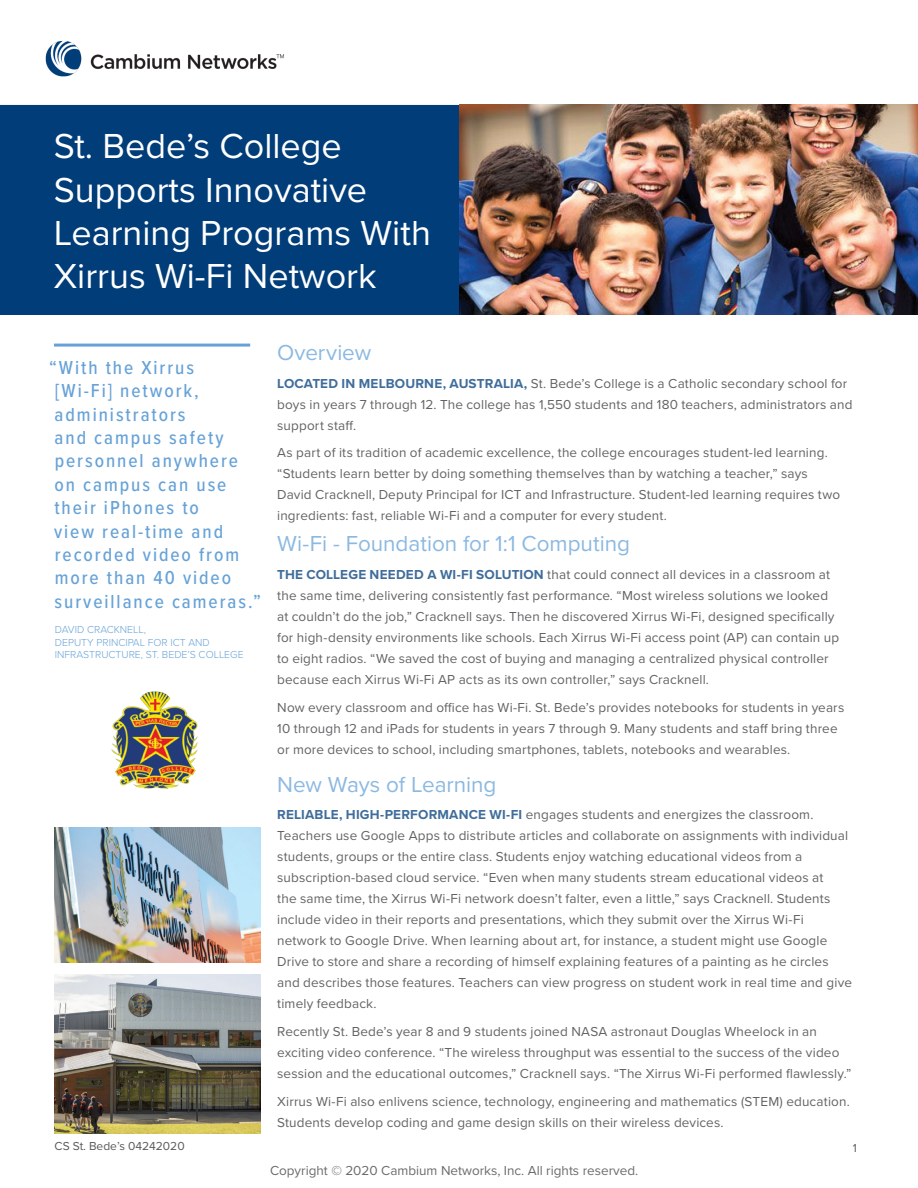
<style>
.page{position:relative;width:918px;height:1188px;background:#fff}
.page>*{position:absolute;margin:0;border:0;box-sizing:border-box;transform-origin:0 0}
.t1{font:36px/43.2px "Proxima Nova";color:#fff}
.Body_Copy{font:22.5px "Proxima Nova";color:#8cb9e1}
.t2{font:500 19.5px/23.4px "Proxima Nova Cond";letter-spacing:.1em;color:#66a2d7}
.Body_Copy-2{font:13.5px/21px "Proxima Nova";letter-spacing:.01em;color:#636366}
.t3{font:13.5px "Proxima Nova";color:#6b6b6e}
.t4{font:12px "Proxima Nova";color:#58595b}
.t5{font:300 10.5px/12.6px "Proxima Nova";color:#66a2d7}
.s1{font-weight:700;color:#406d9b}
</style>
<div class="page">
<div style="left:0;top:105px;width:918px;height:210px;background:#003d79"></div>
<img style="left:45px;top:40px;width:239px;height:37px">
<hr style="left:54px;top:344px;width:196px;height:3px;background:#66a2d7">
<img style="left:459px;top:105px;width:459px;height:210px">
<img style="left:111px;top:691px;width:87px;height:98px">
<img style="left:54px;top:974px;width:207px;height:159px">
<img style="left:54px;top:827px;width:207px;height:135px">
<h1 class="t1" style="left:54px;top:123px;width:379px">St. Bede’s College<br>Supports Innovative<br>Learning Programs With<br>Xirrus Wi-Fi Network</h1>
<p class="t2" style="left:49px;top:355px;width:213px">“With the Xirrus<br>[Wi-Fi] network, administrators<br>and campus safety personnel anywhere<br>on campus can use their iPhones to<br>view real-time and recorded video from more than 40 video surveillance cameras.”</p>
<p class="t5" style="left:55px;top:623px;width:93px">DAVID CRACKNELL,</p>
<p class="t5" style="left:55px;top:635px;width:190px">DEPUTY PRINCIPAL FOR ICT AND<br>INFRASTRUCTURE, ST. BEDE’S COLLEGE</p>
<p class="Body_Copy" style="left:277px;top:336px;width:96px">Overview</p>
<p class="Body_Copy-2" style="left:277px;top:372px;width:577px"><span class="s1">LOCATED IN MELBOURNE, AUSTRALIA,</span> St. Bede’s College is a Catholic secondary school for boys in years 7 through 12. The college has 1,550 students and 180 teachers, administrators and support staff.</p>
<p class="Body_Copy-2" style="left:277px;top:442px;width:564px">As part of its tradition of academic excellence, the college encourages student-led learning. “Students learn better by doing something themselves than by watching a teacher,” says David Cracknell, Deputy Principal for ICT and Infrastructure. Student-led learning requires two ingredients: fast, reliable Wi-Fi and a computer for every student.</p>
<p class="Body_Copy" style="left:277px;top:527px;width:354px">Wi-Fi - Foundation for 1:1 Computing</p>
<p class="Body_Copy-2" style="left:277px;top:563px;width:564px"><span class="s1">THE COLLEGE NEEDED A WI-FI SOLUTION</span> that could connect all devices in a classroom at the same time, delivering consistently fast performance. “Most wireless solutions we looked at couldn’t do the job,” Cracknell says. Then he discovered Xirrus Wi-Fi, designed specifically for high-density environments like schools. Each Xirrus Wi-Fi access point (AP) can contain up to eight radios. “We saved the cost of buying and managing a centralized physical controller because each Xirrus Wi-Fi AP acts as its own controller,” says Cracknell.</p>
<p class="Body_Copy-2" style="left:277px;top:696px;width:569px">Now every classroom and office has Wi-Fi. St. Bede’s provides notebooks for students in years<br>10 through 12 and iPads for students in years 7 through 9. Many students and staff bring three or more devices to school, including smartphones, tablets, notebooks and wearables.</p>
<p class="Body_Copy" style="left:277px;top:767px;width:221px">New Ways of Learning</p>
<p class="Body_Copy-2" style="left:277px;top:804px;width:576px"><span class="s1">RELIABLE, HIGH-PERFORMANCE WI-FI</span> engages students and energizes the classroom.<br>Teachers use Google Apps to distribute articles and collaborate on assignments with individual students, groups or the entire class. Students enjoy watching educational videos from a subscription-based cloud service. “Even when many students stream educational videos at<br>the same time, the Xirrus Wi-Fi network doesn’t falter, even a little,” says Cracknell. Students include video in their reports and presentations, which they submit over the Xirrus Wi-Fi network to Google Drive. When learning about art, for instance, a student might use Google Drive to store and share a recording of himself explaining features of a painting as he circles and describes those features. Teachers can view progress on student work in real time and give timely feedback.</p>
<p class="Body_Copy-2" style="left:277px;top:1021px;width:576px">Recently St. Bede’s year 8 and 9 students joined NASA astronaut Douglas Wheelock in an exciting video conference. “The wireless throughput was essential to the success of the video session and the educational outcomes,” Cracknell says. “The Xirrus Wi-Fi performed flawlessly.”</p>
<p class="Body_Copy-2" style="left:277px;top:1090px;width:574px">Xirrus Wi-Fi also enlivens science, technology, engineering and mathematics (STEM) education.<br>Students develop coding and game design skills on their wireless devices.</p>
<p class="t4" style="left:55px;top:1137px;width:132px">CS St. Bede’s 04242020</p>
<p class="t4" style="left:853px;top:1139px;width:6px">1</p>
<p class="t3" style="left:270px;top:1161px;width:370px">Copyright © 2020 Cambium Networks, Inc. All rights reserved.</p>
</div>
